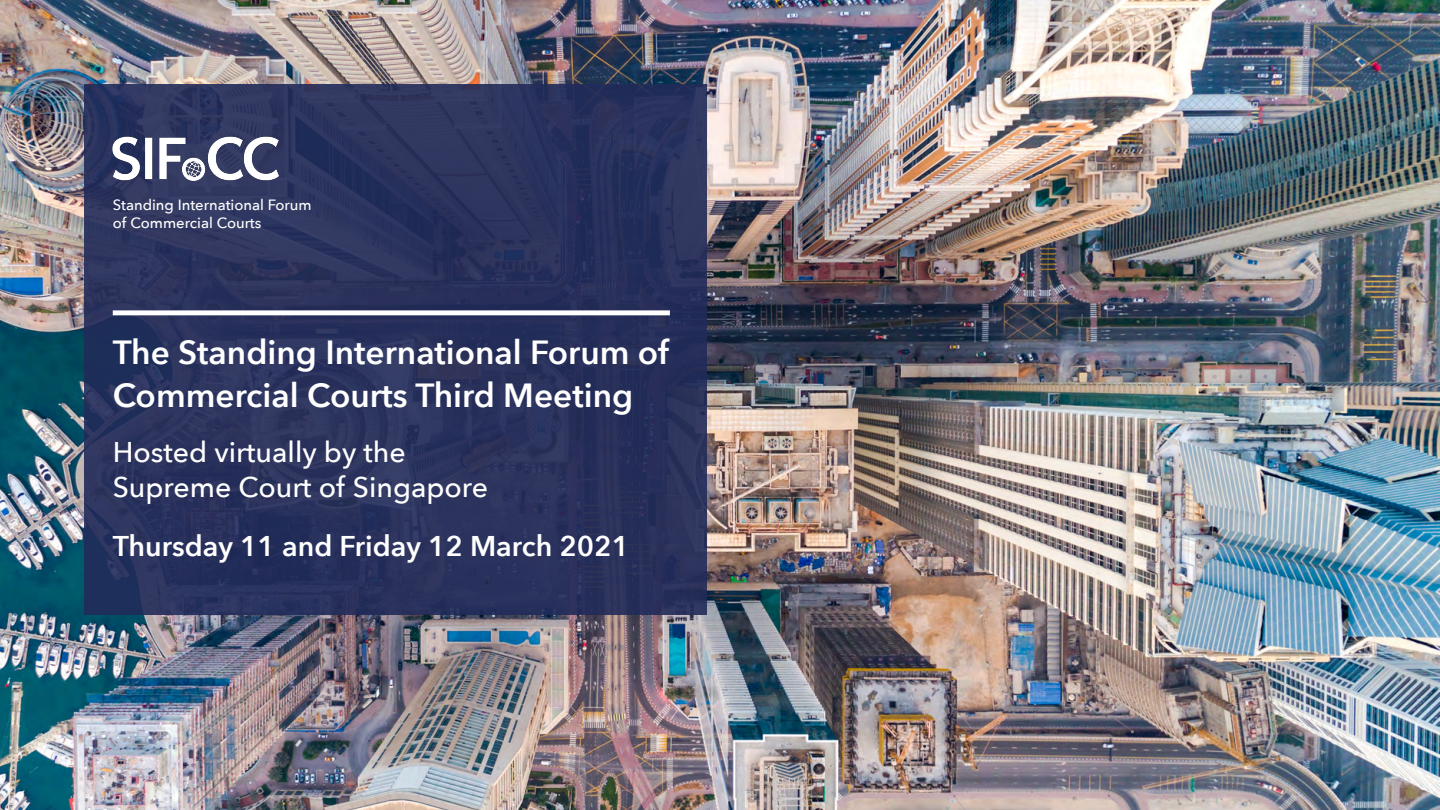
<style>
.page{position:relative;width:1440px;height:810px;background:#fff}
.page>*{position:absolute;margin:0;border:0;box-sizing:border-box;transform-origin:0 0}
.t1{font:600 33.38px/42.1px "Avenir Next";color:#fff}
.t2{font:500 28.5px/34.7px "Avenir Next";color:#fff}
.t3{font:600 28.5px "Avenir Next";color:#fff}
.t4{font:500 14.85px "Avenir Next";color:#fff}
</style>
<div class="page">
<img style="left:0;top:0;width:1440px;height:810px">
<div style="left:84px;top:84px;width:622px;height:530px;background:#2a325c"></div>
<img style="left:113px;top:114px;width:190px;height:88px">
<div style="left:113px;top:310px;width:557px;height:5px;background:#fff"></div>
<h1 class="t4" style="left:113px;top:193px;width:200px">Standing International Forum</h1>
<h1 class="t4" style="left:113px;top:210px;width:150px">of Commercial Courts</h1>
<h1 class="t1" style="left:113px;top:331px;width:558px">The Standing International Forum of<br>Commercial Courts Third Meeting</h1>
<h1 class="t2" style="left:113px;top:434px;width:377px">Hosted virtually by the<br>Supreme Court of Singapore</h1>
<h1 class="t3" style="left:113px;top:522px;width:518px">Thursday 11 and Friday 12 March 2021</h1>
</div>
